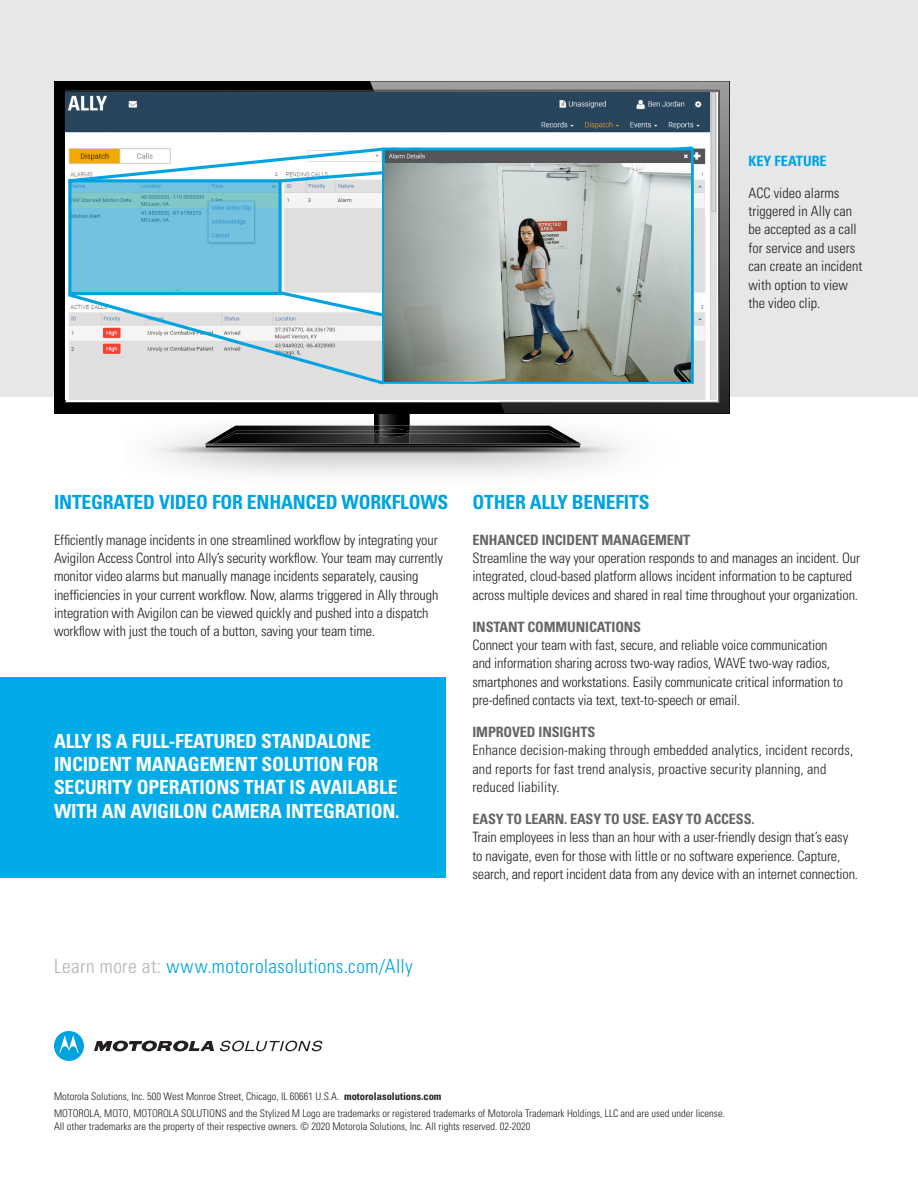
<style>
.page{position:relative;width:918px;height:1188px;background:#fff}
.page>*{position:absolute;margin:0;border:0;box-sizing:border-box;transform-origin:0 0}
.t1{font:700 condensed 19.5px/23.2px "Univers LT Std";letter-spacing:-.01em;color:#fff}
.t2{font:700 condensed 19.5px "Univers LT Std";letter-spacing:-.01em;color:#00a3e0}
.t3{font:300 condensed 19.5px "Univers LT Std";letter-spacing:.02em;color:#00a3e0}
.t4{font:300 condensed 14.25px/18.3px "Univers LT Std";letter-spacing:-.01em;color:#231f20}
.t5{font:300 condensed 14.25px/18.3px "Univers LT Std";letter-spacing:.01em;color:#231f20}
.t6{font:700 condensed 14.25px "Univers LT Std";letter-spacing:-.01em;color:#666}
.t7{font:700 condensed 14.25px "Univers LT Std";color:#00a3e0}
.t8{font:300 condensed 10.5px/13.5px "Univers LT Std";color:#231f20}
.s1{color:#b2b3b7}
.s2{font-weight:700}
</style>
<div class="page">
<div style="left:0;top:0;width:918px;height:396px;background:#e6e7e9"></div>
<svg style="left:94px;top:1041px;width:120px;height:11px"></svg>
<svg style="left:54px;top:1031px;width:30px;height:30px"></svg>
<svg style="left:220px;top:1041px;width:102px;height:10px"></svg>
<svg style="left:55px;top:81px;width:446px;height:333px;background:#181818"></svg>
<img style="left:501px;top:392px;width:228px;height:22px">
<img style="left:703px;top:81px;width:26px;height:311px">
<img style="left:370px;top:81px;width:333px;height:9px">
<img style="left:693px;top:90px;width:26px;height:291px">
<img style="left:374px;top:90px;width:319px;height:2px">
<hr style="left:500px;top:402px;width:216px;height:1px;background:#5f5f5f">
<img style="left:66px;top:92px;width:650px;height:308px">
<img style="left:153px;top:414px;width:472px;height:61px">
<svg style="left:72px;top:184px;width:206px;height:105px;background:#72c0db"></svg>
<div style="left:68px;top:179px;width:214px;height:116px;border:3px solid #00a3e0"></div>
<svg style="left:65px;top:145px;width:631px;height:39px;background:#cee6e7"></svg>
<svg style="left:65px;top:289px;width:631px;height:98px"></svg>
<img style="left:386px;top:152px;width:304px;height:12px">
<div style="left:382px;top:148px;width:312px;height:236px;border:3px solid #00a3e0"></div>
<img style="left:385px;top:164px;width:306px;height:217px">
<div style="left:0;top:677px;width:446px;height:201px;background:#00abe7"></div>
<p class="t7" style="left:748px;top:152px;width:80px">KEY FEATURE</p>
<p class="t4" style="left:748px;top:184px;width:115px">ACC video alarms triggered in Ally can be accepted as a call for service and users can create an incident with option to view the video clip.</p>
<p class="t2" style="left:54px;top:491px;width:396px">INTEGRATED VIDEO FOR ENHANCED WORKFLOWS</p>
<p class="t2" style="left:472px;top:491px;width:179px">OTHER ALLY BENEFITS</p>
<p class="t4" style="left:54px;top:530px;width:390px">Efficiently manage incidents in one streamlined workflow by integrating your Avigilon Access Control into Ally’s security workflow. Your team may currently monitor video alarms but manually manage incidents separately, causing inefficiencies in your current workflow. Now, alarms triggered in Ally through integration with Avigilon can be viewed quickly and pushed into a dispatch workflow with just the touch of a button, saving your team time.</p>
<p class="t6" style="left:472px;top:531px;width:219px">ENHANCED INCIDENT MANAGEMENT</p>
<p class="t4" style="left:472px;top:549px;width:389px">Streamline the way your operation responds to and manages an incident. Our integrated, cloud-based platform allows incident information to be captured across multiple devices and shared in real time throughout your organization.</p>
<p class="t6" style="left:472px;top:618px;width:170px">INSTANT COMMUNICATIONS</p>
<p class="t4" style="left:472px;top:636px;width:372px">Connect your team with fast, secure, and reliable voice communication and information sharing across two-way radios, WAVE two-way radios, smartphones and workstations. Easily communicate critical information to pre-defined contacts via text, text-to-speech or email.</p>
<p class="t6" style="left:472px;top:723px;width:124px">IMPROVED INSIGHTS</p>
<p class="t5" style="left:472px;top:741px;width:382px">Enhance decision-making through embedded analytics, incident records, and reports for fast trend analysis, proactive security planning, and reduced liability.</p>
<p class="t6" style="left:472px;top:810px;width:284px">EASY TO LEARN. EASY TO USE. EASY TO ACCESS.</p>
<p class="t4" style="left:472px;top:828px;width:387px">Train employees in less than an hour with a user-friendly design that’s easy to navigate, even for those with little or no software experience. Capture, search, and report incident data from any device with an internet connection.</p>
<p class="t1" style="left:54px;top:729px;width:347px">ALLY IS A FULL-FEATURED STANDALONE INCIDENT MANAGEMENT SOLUTION FOR SECURITY OPERATIONS THAT IS AVAILABLE WITH AN AVIGILON CAMERA INTEGRATION.</p>
<p class="t3" style="left:54px;top:954px;width:360px"><span class="s1">Learn more at:</span> www.motorolasolutions.com/Ally</p>
<p class="t8" style="left:54px;top:1090px;width:389px">Motorola Solutions, Inc. 500 West Monroe Street, Chicago, IL 60661 U.S.A. <span class="s2">motorolasolutions.com</span></p>
<p class="t8" style="left:54px;top:1106px;width:673px">MOTOROLA, MOTO, MOTOROLA SOLUTIONS and the Stylized M Logo are trademarks or registered trademarks of Motorola Trademark Holdings, LLC and are used under license.<br>All other trademarks are the property of their respective owners. © 2020 Motorola Solutions, Inc. All rights reserved. 02-2020</p>
</div>
